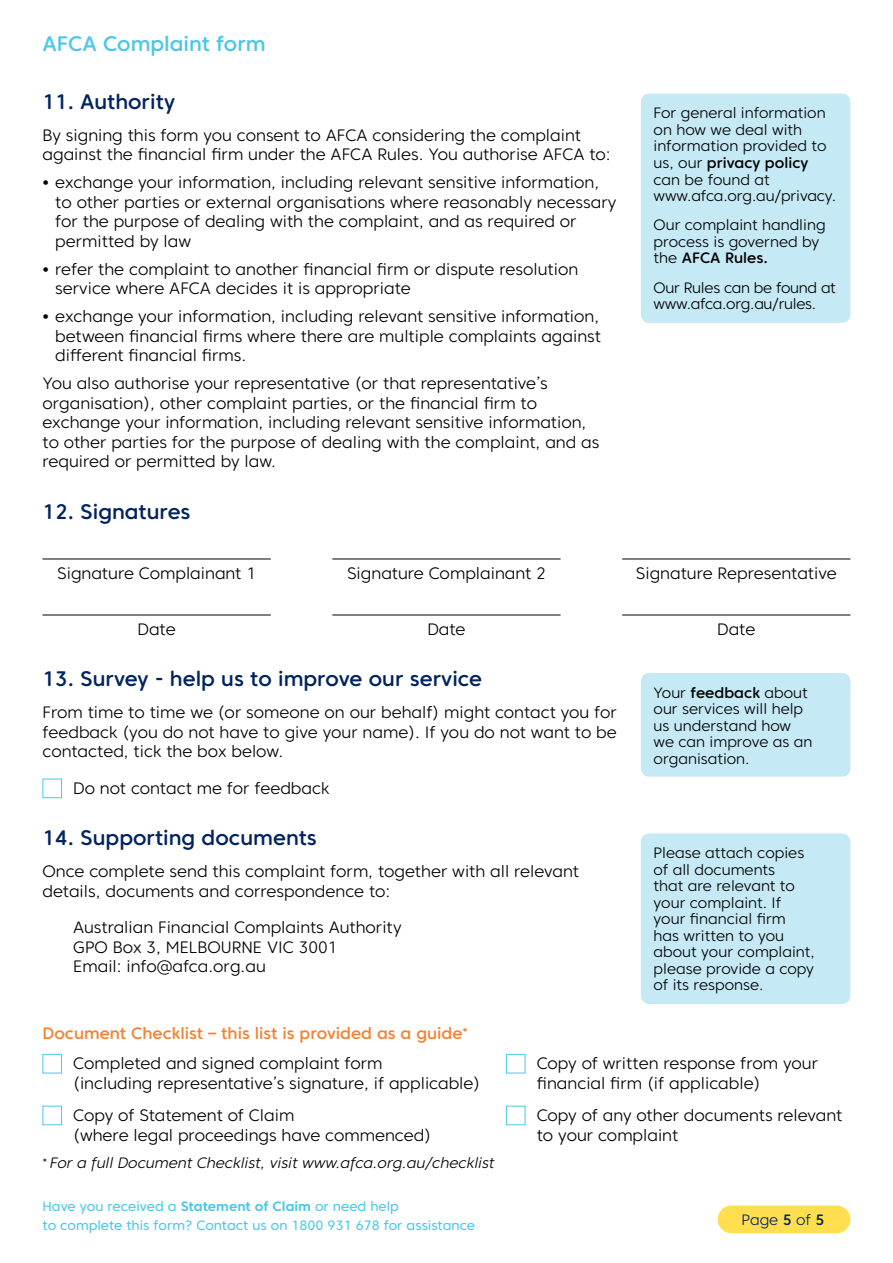
<style>
.page{position:relative;width:893px;height:1263px;background:#fff}
.page>*{position:absolute;margin:0;border:0;box-sizing:border-box;transform-origin:0 0}
.Heading_1{font:500 21px "Core Sans CR 55";color:#00245f}
.t1{font:500 21px "Core Sans CR 55";color:#4ac7e9}
.Body_copy{font:300 16.5px/19.5px "Core Sans CR 35";color:#000}
.Body_copy-2{font:500 16.5px "Core Sans CR 55";color:#f58232}
.Body_copy_small{font:300 15px/16.5px "Core Sans CR 35";color:#000}
.Body_copy_small-2{font:15px "Core Sans CR 35 Light It";color:#000}
.Body_copy_small-3{font:300 15px/16.5px "Core Sans CR 35";letter-spacing:-.02em;color:#000}
.t2{font:300 15px "Core Sans CR 35";letter-spacing:-.005em;color:#00245f}
.t3{font:13.5px/19.5px "Core Sans CR 45";color:#4ac7e9}
.s1{font-family:"Core Sans CR 65";font-weight:700}
.s2{font-family:"Core Sans CR 55";font-weight:500}
</style>
<div class="page">
<div style="left:718px;top:1205px;width:132px;height:28px;background:#ffdf4f;border-radius:14px"></div>
<hr style="left:43px;top:559px;width:228px;height:1px;background:#000">
<hr style="left:332px;top:559px;width:229px;height:1px;background:#000">
<hr style="left:622px;top:559px;width:228px;height:1px;background:#000">
<hr style="left:43px;top:615px;width:228px;height:1px;background:#000">
<hr style="left:332px;top:615px;width:229px;height:1px;background:#000">
<hr style="left:622px;top:615px;width:228px;height:1px;background:#000">
<div style="left:43px;top:779px;width:19px;height:19px;border:1px solid #4ac7e9"></div>
<div style="left:43px;top:1054px;width:19px;height:19px;border:1px solid #4ac7e9"></div>
<div style="left:43px;top:1106px;width:19px;height:19px;border:1px solid #4ac7e9"></div>
<div style="left:506px;top:1054px;width:19px;height:19px;border:1px solid #4ac7e9"></div>
<div style="left:506px;top:1106px;width:19px;height:19px;border:1px solid #4ac7e9"></div>
<div style="left:641px;top:94px;width:209px;height:229px;background:#c5e9f5;border-radius:9px"></div>
<div style="left:641px;top:673px;width:209px;height:104px;background:#c5e9f5;border-radius:9px"></div>
<div style="left:641px;top:833px;width:209px;height:171px;background:#c5e9f5;border-radius:9px"></div>
<p class="t1" style="left:43px;top:31px;width:225px">AFCA Complaint form</p>
<p class="Heading_1" style="left:43px;top:88px;width:134px">11. Authority</p>
<p class="Body_copy" style="left:43px;top:125px;width:570px">By signing this form you consent to AFCA considering the complaint against the financial firm under the AFCA Rules. You authorise AFCA to:</p>
<p class="Body_copy" style="left:55px;top:173px;width:563px;text-indent:-13px"><span class="s1">•</span> exchange your information, including relevant sensitive information, to other parties or external organisations where reasonably necessary for the purpose of dealing with the complaint, and as required or permitted by law</p>
<p class="Body_copy" style="left:55px;top:259px;width:524px;text-indent:-13px"><span class="s1">•</span> refer the complaint to another financial firm or dispute resolution service where AFCA decides it is appropriate</p>
<p class="Body_copy" style="left:55px;top:307px;width:547px;text-align:justify;text-indent:-13px"><span class="s1">•</span> exchange your information, including relevant sensitive information, between financial firms where there are multiple complaints against different financial firms.</p>
<p class="Body_copy" style="left:43px;top:374px;width:558px">You also authorise your representative (or that representative’s organisation), other complaint parties, or the financial firm to exchange your information, including relevant sensitive information, to other parties for the purpose of dealing with the complaint, and as required or permitted by law.</p>
<p class="Heading_1" style="left:43px;top:498px;width:150px">12. Signatures</p>
<p class="Body_copy_small" style="left:654px;top:105px;width:184px">For general information on how we deal with information provided to us, our <span class="s2">privacy policy </span>can be found at www.afca.org.au/privacy.</p>
<p class="Body_copy_small" style="left:654px;top:217px;width:174px">Our complaint handling process is governed by the <span class="s2">AFCA Rules.</span></p>
<p class="Body_copy_small-3" style="left:654px;top:279px;width:184px">Our Rules can be found at www.afca.org.au/rules.</p>
<p class="Body_copy" style="left:57px;top:563px;width:200px">Signature Complainant 1</p>
<p class="Body_copy" style="left:347px;top:563px;width:200px">Signature Complainant 2</p>
<p class="Body_copy" style="left:636px;top:563px;width:202px">Signature Representative</p>
<p class="Body_copy" style="left:138px;top:619px;width:40px">Date</p>
<p class="Body_copy" style="left:427px;top:619px;width:40px">Date</p>
<p class="Body_copy" style="left:717px;top:619px;width:40px">Date</p>
<p class="Heading_1" style="left:43px;top:666px;width:441px">13. Survey - help us to improve our service</p>
<p class="Body_copy" style="left:43px;top:703px;width:576px;text-align:justify">From time to time we (or someone on our behalf) might contact you for feedback (you do not have to give your name). If you do not want to be contacted, tick the box below.</p>
<p class="Body_copy" style="left:73px;top:778px;width:258px">Do not contact me for feedback</p>
<p class="Heading_1" style="left:43px;top:825px;width:276px">14. Supporting documents</p>
<p class="Body_copy" style="left:43px;top:862px;width:538px">Once complete send this complaint form, together with all relevant details, documents and correspondence to:</p>
<p class="Body_copy" style="left:73px;top:918px;width:330px">Australian Financial Complaints Authority<br>GPO Box 3, MELBOURNE VIC 3001<br>Email: info@afca.org.au</p>
<p class="Body_copy_small" style="left:654px;top:684px;width:160px">Your <span class="s2">feedback</span> about our services will help us understand how we can improve as an organisation.</p>
<p class="Body_copy_small" style="left:654px;top:845px;width:163px">Please attach copies of all documents<br>that are relevant to your complaint. If your financial firm has written to you about your complaint, please provide a copy of its response.</p>
<p class="Body_copy-2" style="left:43px;top:1023px;width:427px">Document Checklist – this list is provided as a guide<sup>*</sup></p>
<p class="Body_copy" style="left:73px;top:1053px;width:408px">Completed and signed complaint form<br>(including representative’s signature, if applicable)</p>
<p class="Body_copy" style="left:73px;top:1105px;width:359px">Copy of Statement of Claim<br>(where legal proceedings have commenced)</p>
<p class="Body_copy_small-2" style="left:43px;top:1153px;width:453px"><sup>*</sup> For a full Document Checklist, visit www.afca.org.au/checklist</p>
<p class="t3" style="left:43px;top:1196px;width:434px">Have you received a <span class="s1">Statement of Claim</span> or need help<br>to complete this form? Contact us on 1800 931 678 for assistance</p>
<p class="Body_copy" style="left:537px;top:1053px;width:283px">Copy of written response from your financial firm (if applicable)</p>
<p class="Body_copy" style="left:537px;top:1105px;width:307px">Copy of any other documents relevant to your complaint</p>
<p class="t2" style="left:742px;top:1210px;width:84px">Page <span class="s2">5</span> of <span class="s2">5</span></p>
</div>
